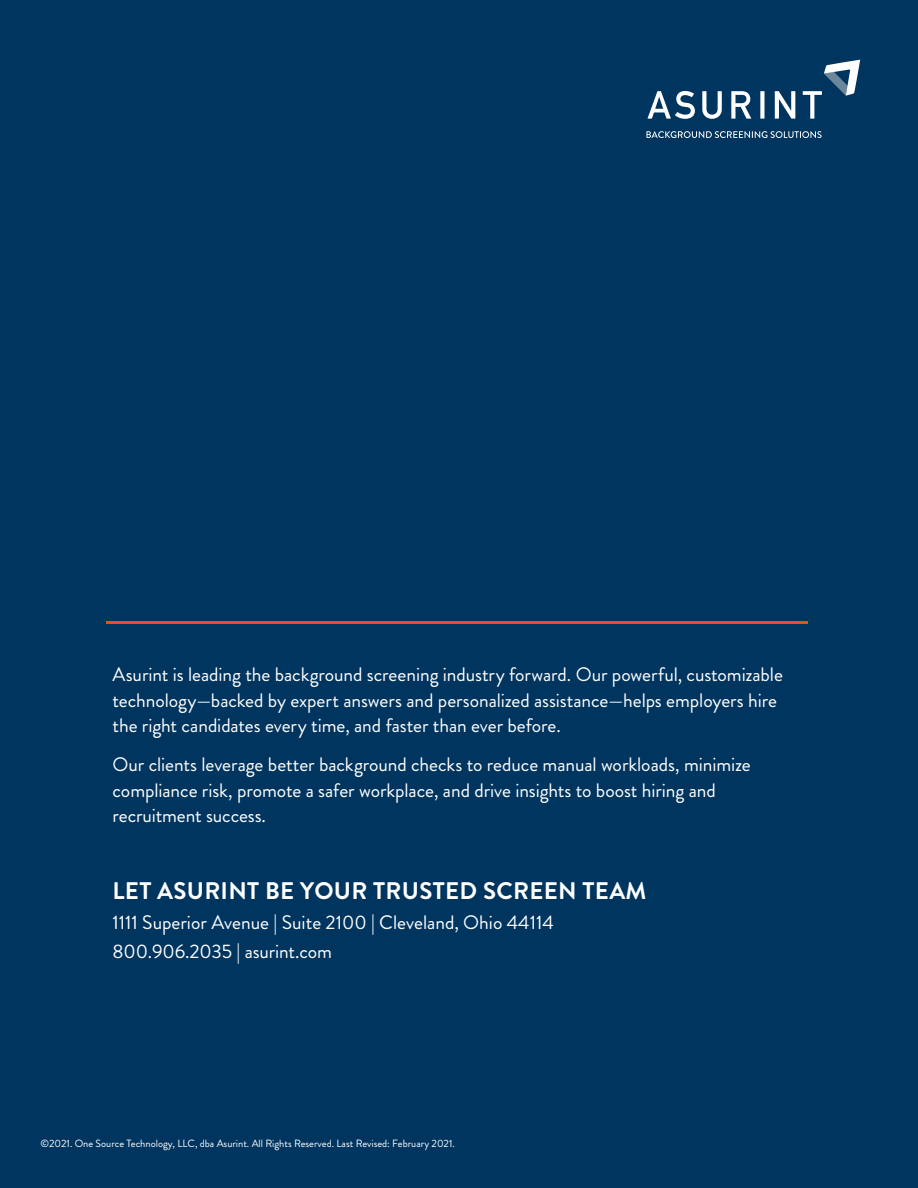
<style>
.page{position:relative;width:918px;height:1188px;background:#003560}
.page>*{position:absolute;margin:0;border:0;box-sizing:border-box;transform-origin:0 0}
.CTA_paragraph{font:700 24px "Brandon Grotesque";letter-spacing:.015em;color:#fff}
.CTA_paragraph-2{font:19.5px/25.5px "Brandon Grotesque";letter-spacing:-.005em;color:#fff}
.copyright{font:10.5px "Brandon Grotesque";color:#fff}
</style>
<div class="page">
<svg style="left:647px;top:59px;width:213px;height:60px"></svg>
<svg style="left:647px;top:131px;width:175px;height:7px"></svg>
<hr style="left:106px;top:621px;width:702px;height:2px;background:#f04923">
<p class="CTA_paragraph-2" style="left:113px;top:662px;width:672px">Asurint is leading the background screening industry forward. Our powerful, customizable technology—backed by expert answers and personalized assistance—helps employers hire the right candidates every time, and faster than ever before.</p>
<p class="CTA_paragraph-2" style="left:113px;top:752px;width:640px">Our clients leverage better background checks to reduce manual workloads, minimize compliance risk, promote a safer workplace, and drive insights to boost hiring and recruitment success.</p>
<p class="CTA_paragraph" style="left:113px;top:874px;width:535px">LET ASURINT BE YOUR TRUSTED SCREEN TEAM</p>
<p class="CTA_paragraph-2" style="left:113px;top:909px;width:443px;line-height:28.5px">1111 Superior Avenue | Suite 2100 | Cleveland, Ohio 44114<br>800.906.2035 | asurint.com</p>
<p class="copyright" style="left:40px;top:1137px;width:416px">©2021. One Source Technology, LLC, dba Asurint. All Rights Reserved. Last Revised: February 2021.</p>
</div>
